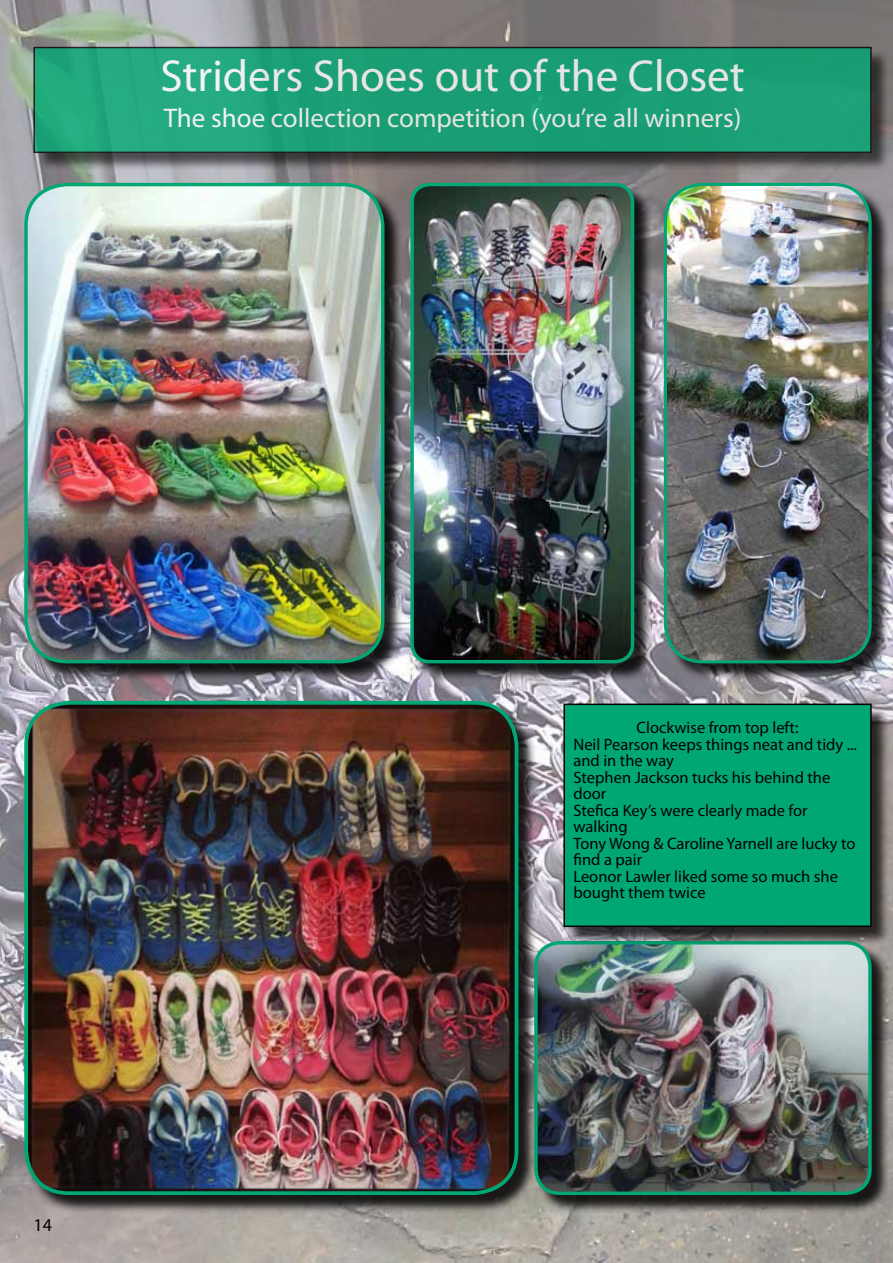
<style>
.page{position:relative;width:893px;height:1263px;background:#fff}
.page>*{position:absolute;margin:0;border:0;box-sizing:border-box;transform-origin:0 0}
.t1{font:45px "Myriad Pro";color:#fff}
.t2{font:27px "Myriad Pro";color:#fff}
.t3{font:18px "Myriad Pro";color:#000}
.t4{font:16.5px/16.5px "Myriad Pro";color:#000}
</style>
<div class="page">
<img style="left:0;top:0;width:893px;height:1263px">
<div style="left:413px;top:185px;width:240px;height:497px;background:#000;opacity:.85"></div>
<img style="left:412px;top:185px;width:221px;height:477px">
<div style="left:410px;top:183px;width:224px;height:480px;border:3px solid #00a774;border-radius:18px"></div>
<div style="left:536px;top:943px;width:354px;height:271px;background:#000;opacity:.85"></div>
<img style="left:537px;top:943px;width:333px;height:250px">
<div style="left:534px;top:941px;width:338px;height:254px;border:3px solid #00a774;border-radius:24px"></div>
<div style="left:27px;top:185px;width:376px;height:497px;background:#000;opacity:.85"></div>
<img style="left:26px;top:185px;width:357px;height:476px">
<div style="left:24px;top:183px;width:360px;height:480px;border:3px solid #00a774;border-radius:41px"></div>
<div style="left:27px;top:703px;width:510px;height:510px;background:#000;opacity:.85"></div>
<img style="left:26px;top:703px;width:490px;height:490px">
<div style="left:24px;top:701px;width:494px;height:494px;border:4px solid #00a774;border-radius:43px"></div>
<div style="left:666px;top:185px;width:224px;height:497px;background:#000;opacity:.85"></div>
<img style="left:665px;top:184px;width:205px;height:478px">
<div style="left:664px;top:183px;width:208px;height:480px;border:3px solid #00a774;border-radius:37px"></div>
<div style="left:566px;top:706px;width:324px;height:239px;background:#000;opacity:.75"></div>
<div style="left:564px;top:704px;width:307px;height:222px;background:#00a774"></div>
<div style="left:563px;top:703px;width:309px;height:224px;border:2px solid #000"></div>
<div style="left:36px;top:49px;width:855px;height:123px;background:#000;opacity:.75"></div>
<div style="left:34px;top:48px;width:837px;height:104px;background:linear-gradient(to right,#22a87f,#179b72)"></div>
<div style="left:33px;top:47px;width:839px;height:106px;border:2px solid #000"></div>
<h1 class="t1" style="left:160px;top:48px;width:586px">Striders Shoes out of the Closet</h1>
<h2 class="t2" style="left:164px;top:101px;width:579px">The shoe collection competition (you’re all winners)</h2>
<p class="t3" style="left:33px;top:1213px;width:20px">14</p>
<p class="t4" style="left:573px;top:719px;width:285px;text-indent:63px">Clockwise from top left:<br>Neil Pearson keeps things neat and tidy ... and in the way<br>Stephen Jackson tucks his behind the door<br>Stefica Key’s were clearly made for walking<br>Tony Wong &amp; Caroline Yarnell are lucky to find a pair<br>Leonor Lawler liked some so much she bought them twice</p>
</div>
